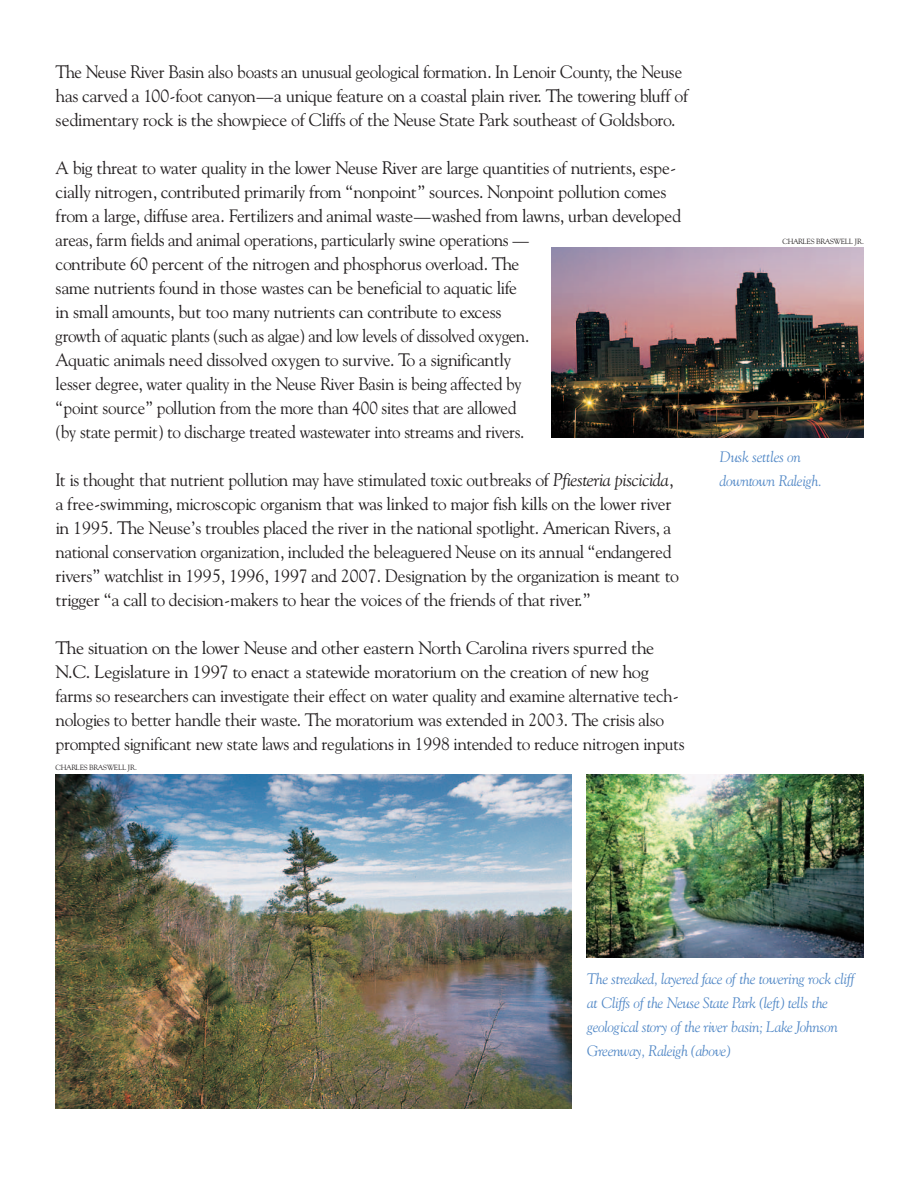
<style>
.page{position:relative;width:918px;height:1188px;background:#fff}
.page>*{position:absolute;margin:0;border:0;box-sizing:border-box;transform-origin:0 0}
.t1{font:18px/24px "Goudy Oldstyle II V";letter-spacing:-.035em;color:#231f20}
.t2{font:18px/24px "Goudy Oldstyle II V";letter-spacing:-.035em;color:#231f20;scale:.96 1}
.t3{font:15px/24px "Goudy Oldstyle II Italic V";letter-spacing:-.035em;color:#5389c7}
.t4{font:7.5px "Goudy Oldstyle II V";letter-spacing:-.015em;color:#231f20}
.s1{font-family:"Goudy Oldstyle II Italic V"}
</style>
<div class="page">
<img style="left:55px;top:775px;width:516px;height:334px">
<img style="left:551px;top:248px;width:313px;height:190px">
<img style="left:587px;top:775px;width:277px;height:183px">
<p class="t2" style="left:56px;top:61px;width:661px">The Neuse River Basin also boasts an unusual geological formation. In Lenoir County, the Neuse has carved a 100-foot canyon—a unique feature on a coastal plain river. The towering bluff of sedimentary rock is the showpiece of Cliffs of the Neuse State Park southeast of Goldsboro.</p>
<p class="t1" style="left:56px;top:157px;width:627px">A big threat to water quality in the lower Neuse River are large quantities of nutrients, espe - cially nitrogen, contributed primarily from “nonpoint” sources. Nonpoint pollution comes from a large, diffuse area. Fertilizers and animal waste—washed from lawns, urban developed areas, farm fields and animal operations, particularly swine operations —<br>contribute 60 percent of the nitrogen and phosphorus overload. The<br>same nutrients found in those wastes can be beneficial to aquatic life<br>in small amounts, but too many nutrients can contribute to excess<br>growth of aquatic plants (such as algae) and low levels of dissolved oxygen.<br>Aquatic animals need dissolved oxygen to survive. To a significantly<br>lesser degree, water quality in the Neuse River Basin is being affected by<br>“point source” pollution from the more than 400 sites that are allowed<br>(by state permit) to discharge treated wastewater into streams and rivers.</p>
<p class="t1" style="left:56px;top:469px;width:625px">It is thought that nutrient pollution may have stimulated toxic outbreaks of <span class="s1">Pfiesteria piscicida</span>, a free-swimming, microscopic organism that was linked to major fish kills on the lower river in 1995. The Neuse’s troubles placed the river in the national spotlight. American Rivers, a national conservation organization, included the beleaguered Neuse on its annual “endangered rivers” watchlist in 1995, 1996, 1997 and 2007. Designation by the organization is meant to trigger “a call to decision-makers to hear the voices of the friends of that river.”</p>
<p class="t1" style="left:56px;top:637px;width:630px">The situation on the lower Neuse and other eastern North Carolina rivers spurred the N.C. Legislature in 1997 to enact a statewide moratorium on the creation of new hog farms so researchers can investigate their effect on water quality and examine alternative tech - nologies to better handle their waste. The moratorium was extended in 2003. The crisis also prompted significant new state laws and regulations in 1998 intended to reduce nitrogen inputs</p>
<p class="t4" style="left:55px;top:765px;width:83px">CHARLES BRASWELL JR.</p>
<p class="t4" style="left:782px;top:238px;width:83px">CHARLES BRASWELL JR.</p>
<p class="t3" style="left:720px;top:446px;width:104px">Dusk settles on downtown Raleigh.</p>
<p class="t3" style="left:587px;top:967px;width:269px">The streaked, layered face of the towering rock cliff at Cliffs of the Neuse State Park (left) tells the geological story of the river basin; Lake Johnson Greenway, Raleigh (above)</p>
</div>
